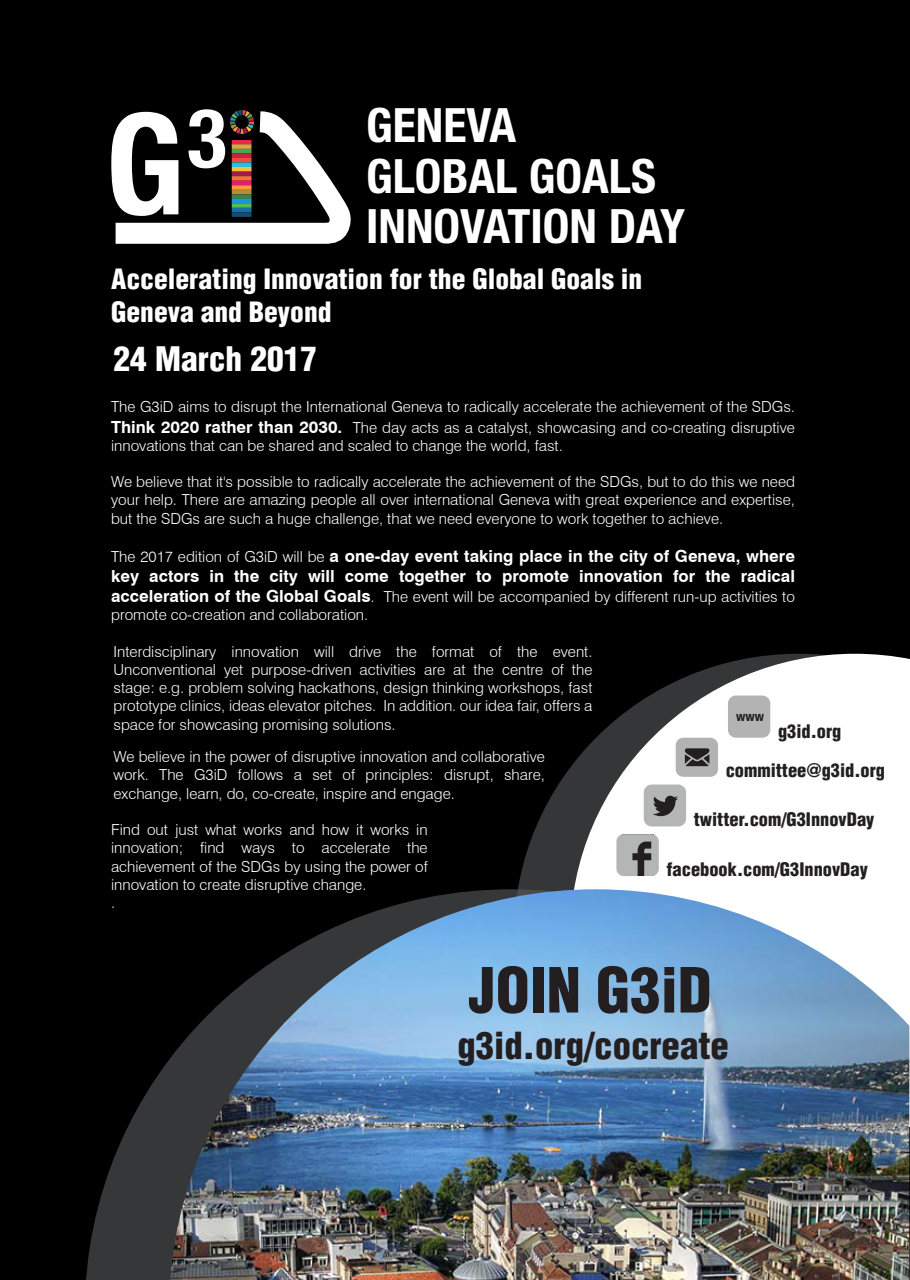
<style>
.page{position:relative;width:910px;height:1280px;background:#000001}
.page>*{position:absolute;margin:0;border:0;box-sizing:border-box;transform-origin:0 0}
.t1{font:700 condensed 140.85px "Helvetica Neue";color:#fff}
.t2{font:700 condensed 82.2px "Helvetica Neue";color:#fff}
.t3{font:900 condensed 60.75px "Helvetica";color:#231f20}
.t4{font:700 condensed 47.4px/50.2px "Helvetica Neue";color:#fff}
.t5{font:900 condensed 36.45px "Helvetica";color:#231f20}
.t6{font:900 condensed 33px "Helvetica";color:#fff}
.t7{font:900 condensed 27.3px/32.7px "Helvetica";color:#fff}
.t8{font:900 condensed 18.3px/39.2px "Helvetica";color:#231f20;text-align:center}
.t9{font:700 16.65px/20.1px "Swiss 721 BT";color:#fff}
.t10{font:300 15.15px/18.1px "Swiss 721 BT";color:#fff}
.t11{font:700 condensed 13.2px "Helvetica Neue";color:#231f20}
.s1{font-weight:700;font-size:16.65px}
.s2{font-weight:300;font-size:15.15px}
</style>
<div class="page">
<svg style="left:518px;top:659px;width:392px;height:468px"></svg>
<svg style="left:570px;top:654px;width:339px;height:235px;background:#c8c8c9"></svg>
<svg style="left:86px;top:1059px;width:84px;height:221px;fill:#363738"></svg>
<img style="left:170px;top:889px;width:739px;height:391px">
<svg style="left:115px;top:110px;width:236px;height:134px"></svg>
<svg style="left:616px;top:834px;width:43px;height:42px;background:#9a9a9b"></svg>
<svg style="left:644px;top:784px;width:42px;height:42px;background:#9d9d9d"></svg>
<div style="left:728px;top:695px;width:42px;height:43px;background:#b4b3b4;border-radius:8px"></div>
<div style="left:676px;top:738px;width:42px;height:39px;background:#b4b3b4;border-radius:8px"></div>
<svg style="left:685px;top:748px;width:24px;height:18px"></svg>
<h1 class="t1" style="left:105px;top:47px;width:81px">G</h1>
<h2 class="t2" style="left:187px;top:70px;width:41px">3</h2>
<h3 class="t4" style="left:366px;top:97px;width:291px">GENEVA<br>GLOBAL GOALS</h3>
<h3 class="t4" style="left:366px;top:198px;width:321px">INNOVATION DAY</h3>
<h3 class="t7" style="left:111px;top:263px;width:533px">Accelerating Innovation for the Global Goals in<br>Geneva and Beyond</h3>
<h3 class="t6" style="left:114px;top:338px;width:205px">24 March 2017</h3>
<p class="t10" style="left:111px;top:397px;width:685px;line-height:20.1px">The G3iD aims to disrupt the International Geneva to radically accelerate the achievement of the SDGs.<br><span class="s1">Think 2020 rather than 2030.</span> The day acts as a catalyst, showcasing and co-creating disruptive</p>
<p class="t10" style="left:111px;top:436px;width:453px">innovations that can be shared and scaled to change the world, fast.</p>
<p class="t10" style="left:111px;top:473px;width:685px;text-align:justify">We believe that it's possible to radically accelerate the achievement of the SDGs, but to do this we need your help. There are amazing people all over international Geneva with great experience and expertise, but the SDGs are such a huge challenge, that we need everyone to work together to achieve.</p>
<p class="t9" style="left:111px;top:546px;width:685px"><span class="s2">The 2017 edition of G3iD will be</span> a one-day event taking place in the city of Geneva, where key actors in the city will come together to promote innovation for the radical</p>
<p class="t10" style="left:111px;top:587px;width:685px"><span class="s1">acceleration of the Global Goals</span>. The event will be accompanied by different run-up activities to promote co-creation and collaboration.</p>
<p class="t10" style="left:114px;top:642px;width:480px;text-align:justify">Interdisciplinary innovation will drive the format of the event.<br>Unconventional yet purpose-driven activities are at the centre of the stage: e.g. problem solving hackathons, design thinking workshops, fast prototype clinics, ideas elevator pitches. In addition. our idea fair, offers a space for showcasing promising solutions.</p>
<p class="t10" style="left:113px;top:748px;width:433px;text-align:justify">We believe in the power of disruptive innovation and collaborative work. The G3iD follows a set of principles: disrupt, share, exchange, learn, do, co-create, inspire and engage.</p>
<p class="t10" style="left:111px;top:820px;width:318px">Find out just what works and how it works in innovation; find ways to accelerate the achievement of the SDGs by using the power of innovation to create disruptive change.<br>.</p>
<p class="t11" style="left:736px;top:706px;width:29px">www</p>
<p class="t8" style="left:726px;top:711px;width:161px">g3id.org committee@g3id.org</p>
<p class="t8" style="left:694px;top:800px;width:182px">twitter.com/G3InnovDay</p>
<p class="t8" style="left:666px;top:849px;width:203px">facebook.com/G3InnovDay</p>
<h3 class="t3" style="left:468px;top:952px;width:245px">JOIN G3iD</h3>
<h3 class="t5" style="left:458px;top:1022px;width:273px">g3id.org/cocreate</h3>
</div>
